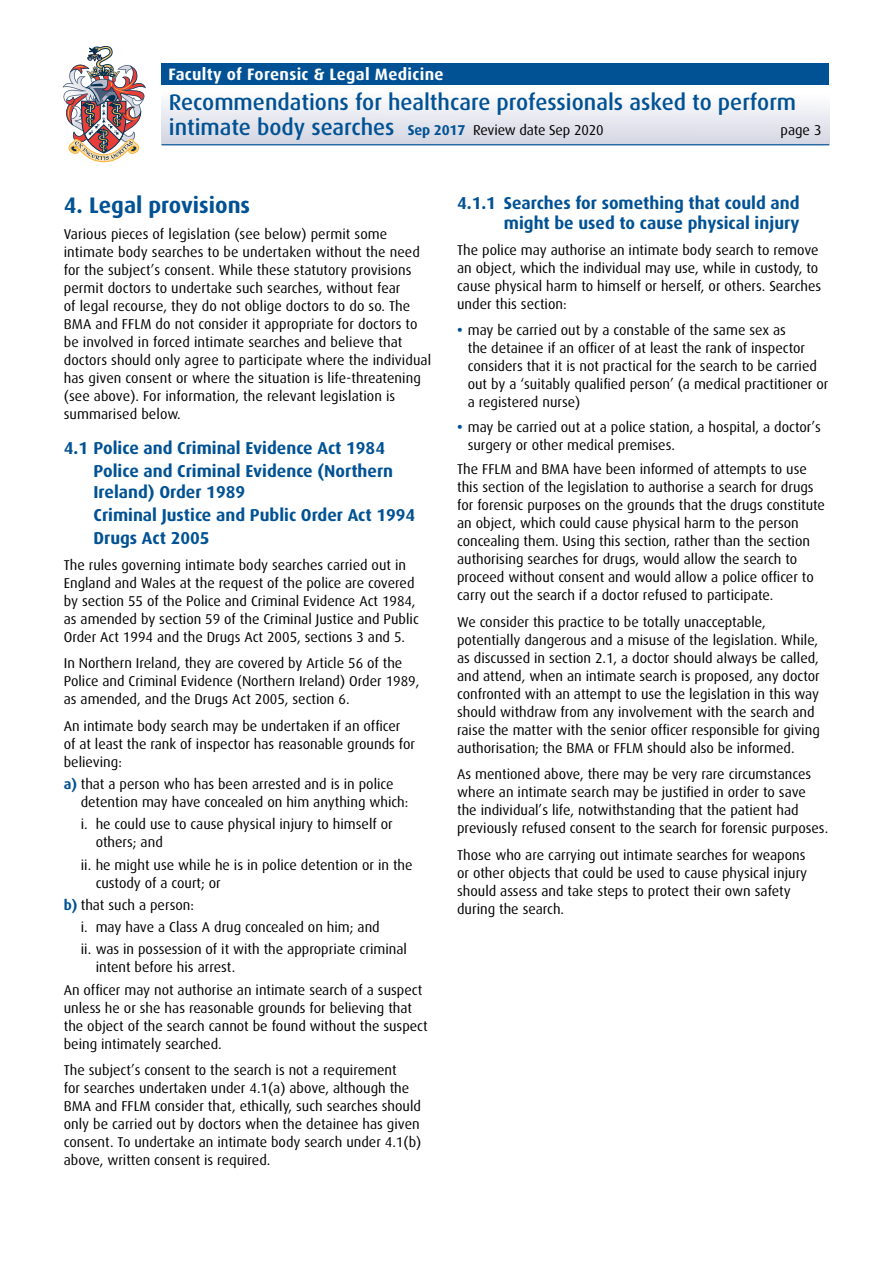
<style>
.page{position:relative;width:893px;height:1263px;background:#fff}
.page>*{position:absolute;margin:0;border:0;box-sizing:border-box;transform-origin:0 0}
.t1{font:500 22.5px/25.2px "Dax";color:#005294}
.t2{font:700 22.5px "Dax";color:#005294}
.t3{font:700 17.25px/23.2px "Dax";color:#005294}
.t4{font:700 16.5px "Dax";letter-spacing:.02em;color:#fff}
.t5{font:14.25px/18px "Dax";color:#000}
.s1{font-weight:700;font-size:14.25px}
.s2{font-weight:400;font-size:14.25px;color:#000}
.s3{font-weight:700;color:#005294}
</style>
<div class="page">
<img style="left:63px;top:46px;width:83px;height:116px">
<div style="left:162px;top:85px;width:667px;height:60px;background:linear-gradient(to bottom,#fff,#d3d6e3)"></div>
<div style="left:162px;top:64px;width:667px;height:21px;background:#005294"></div>
<hr style="left:162px;top:144px;width:667px;height:1px;background:#005294">
<p class="t4" style="left:168px;top:65px;width:277px">Faculty of Forensic &amp; Legal Medicine</p>
<h1 class="t1" style="left:169px;top:90px;width:629px">Recommendations for healthcare professionals asked to perform intimate body searches <span class="s1">Sep 2017</span> <span class="s2">Review date Sep 2020</span></h1>
<p class="t5" style="left:780px;top:121px;width:43px">page 3</p>
<h1 class="t2" style="left:64px;top:192px;width:188px">4. Legal provisions</h1>
<p class="t5" style="left:64px;top:226px;width:369px">Various pieces of legislation (see below) permit some intimate body searches to be undertaken without the need for the subject’s consent. While these statutory provisions permit doctors to undertake such searches, without fear<br>of legal recourse, they do not oblige doctors to do so. The BMA and FFLM do not consider it appropriate for doctors to be involved in forced intimate searches and believe that doctors should only agree to participate where the individual has given consent or where the situation is life-threatening (see above). For information, the relevant legislation is summarised below.</p>
<p class="t3" style="left:94px;top:437px;width:301px;text-indent:-30px">4.1 Police and Criminal Evidence Act 1984<br>Police and Criminal Evidence (Northern</p>
<p class="t3" style="left:94px;top:480px;width:323px">Ireland) Order 1989<br>Criminal Justice and Public Order Act 1994<br>Drugs Act 2005</p>
<p class="t5" style="left:64px;top:556px;width:357px">The rules governing intimate body searches carried out in England and Wales at the request of the police are covered by section 55 of the Police and Criminal Evidence Act 1984, as amended by section 59 of the Criminal Justice and Public Order Act 1994 and the Drugs Act 2005, sections 3 and 5.</p>
<p class="t5" style="left:64px;top:654px;width:357px">In Northern Ireland, they are covered by Article 56 of the<br>Police and Criminal Evidence (Northern Ireland) Order 1989, as amended, and the Drugs Act 2005, section 6.</p>
<p class="t5" style="left:64px;top:717px;width:353px">An intimate body search may be undertaken if an officer of at least the rank of inspector has reasonable grounds for believing:</p>
<p class="t5" style="left:81px;top:775px;width:329px;text-indent:-17px"><span class="s3">a)</span> that a person who has been arrested and is in police detention may have concealed on him anything which:</p>
<p class="t5" style="left:96px;top:815px;width:299px;text-indent:-15px">i. he could use to cause physical injury to himself or others; and</p>
<p class="t5" style="left:96px;top:856px;width:318px;text-indent:-15px">ii. he might use while he is in police detention or in the custody of a court; or</p>
<p class="t5" style="left:81px;top:894px;width:328px;line-height:22.2px;text-indent:-17px"><span class="s3">b)</span> that such a person:<br>i. may have a Class A drug concealed on him; and<br>ii. was in possession of it with the appropriate criminal</p>
<p class="t5" style="left:64px;top:956px;width:360px;line-height:22.2px;text-indent:32px">intent before his arrest.<br>An officer may not authorise an intimate search of a suspect</p>
<p class="t5" style="left:64px;top:999px;width:365px">unless he or she has reasonable grounds for believing that the object of the search cannot be found without the suspect being intimately searched.</p>
<p class="t5" style="left:64px;top:1061px;width:359px">The subject’s consent to the search is not a requirement<br>for searches undertaken under 4.1(a) above, although the BMA and FFLM consider that, ethically, such searches should only be carried out by doctors when the detainee has given consent. To undertake an intimate body search under 4.1(b) above, written consent is required.</p>
<p class="t3" style="left:457px;top:193px;width:344px;line-height:20.2px;text-align:right">4.1.1 Searches for something that could and might be used to cause physical injury</p>
<p class="t5" style="left:457px;top:241px;width:366px">The police may authorise an intimate body search to remove an object, which the individual may use, while in custody, to cause physical harm to himself or herself, or others. Searches under this section:</p>
<p class="t5" style="left:468px;top:321px;width:362px;text-indent:-11px"><span class="s3">•</span> may be carried out by a constable of the same sex as<br>the detainee if an officer of at least the rank of inspector considers that it is not practical for the search to be carried out by a ‘suitably qualified person’ (a medical practitioner or a registered nurse)</p>
<p class="t5" style="left:468px;top:418px;width:355px;text-indent:-11px"><span class="s3">•</span> may be carried out at a police station, a hospital, a doctor’s surgery or other medical premises.</p>
<p class="t5" style="left:457px;top:460px;width:369px">The FFLM and BMA have been informed of attempts to use this section of the legislation to authorise a search for drugs for forensic purposes on the grounds that the drugs constitute an object, which could cause physical harm to the person concealing them. Using this section, rather than the section authorising searches for drugs, would allow the search to proceed without consent and would allow a police officer to carry out the search if a doctor refused to participate.</p>
<p class="t5" style="left:457px;top:613px;width:364px">We consider this practice to be totally unacceptable, potentially dangerous and a misuse of the legislation. While, as discussed in section 2.1, a doctor should always be called, and attend, when an intimate search is proposed, any doctor confronted with an attempt to use the legislation in this way should withdraw from any involvement with the search and raise the matter with the senior officer responsible for giving authorisation; the BMA or FFLM should also be informed.</p>
<p class="t5" style="left:457px;top:765px;width:373px">As mentioned above, there may be very rare circumstances where an intimate search may be justified in order to save the individual’s life, notwithstanding that the patient had previously refused consent to the search for forensic purposes.</p>
<p class="t5" style="left:457px;top:846px;width:352px">Those who are carrying out intimate searches for weapons or other objects that could be used to cause physical injury should assess and take steps to protect their own safety during the search.</p>
</div>
